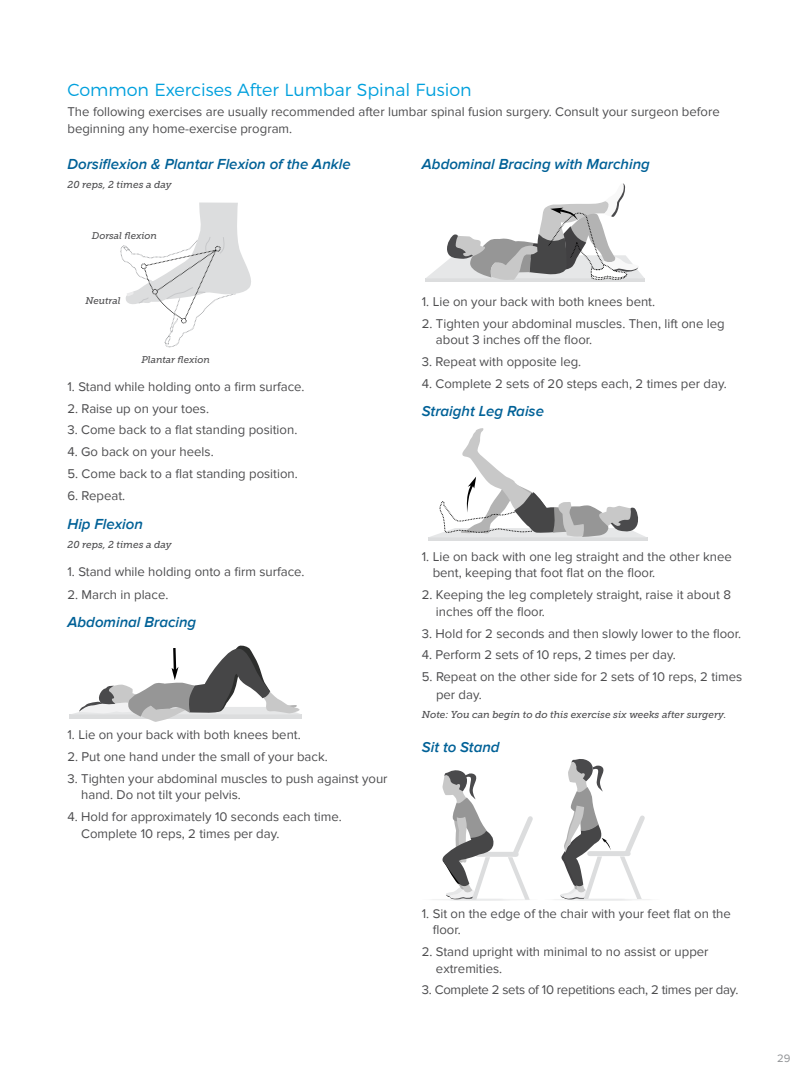
<style>
.page{position:relative;width:810px;height:1080px;background:#fff}
.page>*{position:absolute;margin:0;border:0;box-sizing:border-box;transform-origin:0 0}
.t1{font:300 17.5px "Montserrat";color:#00a0dd}
.t2{font:italic 600 15px "Proxima Nova";color:#006197}
.t3{font:13.12px/16.2px "Proxima Nova";color:#4d4d4f}
.t4{font:13.12px "Proxima Nova";letter-spacing:-.02em;color:#4d4d4f}
.t5{font:11.25px "Proxima Nova";color:#939598}
.t6{font:italic 10px "Museo Slab 500";color:#4d4d4f}
.t7{font:italic 9.62px "Museo Slab 500";color:#4d4d4f}
</style>
<div class="page">
<svg style="left:120px;top:203px;width:131px;height:145px"></svg>
<div style="left:478px;top:852px;width:38px;height:5px;background:#dcddde"></div>
<svg style="left:508px;top:816px;width:25px;height:83px"></svg>
<svg style="left:442px;top:770px;width:52px;height:128px"></svg>
<div style="left:590px;top:851px;width:38px;height:5px;background:#dcddde"></div>
<svg style="left:620px;top:815px;width:25px;height:83px"></svg>
<svg style="left:560px;top:759px;width:51px;height:139px"></svg>
<hr style="left:422px;top:898px;width:116px;height:3px;background:#dcddde;border-radius:50%">
<hr style="left:544px;top:898px;width:117px;height:3px;background:#dcddde;border-radius:50%">
<svg style="left:70px;top:645px;width:232px;height:77px"></svg>
<hr style="left:425px;top:278px;width:220px;height:4px;background:#dcddde">
<svg style="left:426px;top:183px;width:218px;height:97px"></svg>
<hr style="left:428px;top:537px;width:219px;height:4px;background:#dcddde">
<svg style="left:430px;top:428px;width:215px;height:109px"></svg>
<h1 class="t1" style="left:68px;top:76px;width:406px">Common Exercises After Lumbar Spinal Fusion</h1>
<p class="t3" style="left:68px;top:104px;width:654px">The following exercises are usually recommended after lumbar spinal fusion surgery. Consult your surgeon before beginning any home-exercise program.</p>
<p class="t2" style="left:68px;top:155px;width:285px">Dorsiflexion &amp; Plantar Flexion of the Ankle</p>
<p class="t6" style="left:68px;top:179px;width:106px">20 reps, 2 times a day</p>
<p class="t7" style="left:92px;top:230px;width:67px">Dorsal flexion</p>
<p class="t7" style="left:86px;top:295px;width:37px">Neutral</p>
<p class="t7" style="left:142px;top:354px;width:70px">Plantar flexion</p>
<p class="t3" style="left:68px;top:378px;width:239px">1. Stand while holding onto a firm surface.</p>
<p class="t3" style="left:68px;top:400px;width:143px">2. Raise up on your toes.</p>
<p class="t3" style="left:68px;top:422px;width:231px">3. Come back to a flat standing position.</p>
<p class="t3" style="left:68px;top:444px;width:148px">4. Go back on your heels.</p>
<p class="t3" style="left:68px;top:466px;width:232px">5. Come back to a flat standing position.</p>
<p class="t3" style="left:68px;top:488px;width:59px">6. Repeat.</p>
<p class="t2" style="left:68px;top:515px;width:77px">Hip Flexion</p>
<p class="t6" style="left:68px;top:539px;width:106px">20 reps, 2 times a day</p>
<p class="t3" style="left:68px;top:563px;width:239px">1. Stand while holding onto a firm surface.</p>
<p class="t3" style="left:68px;top:586px;width:102px">2. March in place.</p>
<p class="t2" style="left:68px;top:614px;width:130px">Abdominal Bracing</p>
<p class="t3" style="left:68px;top:727px;width:235px">1. Lie on your back with both knees bent.</p>
<p class="t3" style="left:68px;top:749px;width:262px">2. Put one hand under the small of your back.</p>
<p class="t3" style="left:81px;top:771px;width:308px;text-indent:-14px">3. Tighten your abdominal muscles to push against your hand. Do not tilt your pelvis.</p>
<p class="t3" style="left:81px;top:809px;width:262px;text-indent:-14px">4. Hold for approximately 10 seconds each time.<br>Complete 10 reps, 2 times per day.</p>
<p class="t2" style="left:422px;top:155px;width:230px">Abdominal Bracing with Marching</p>
<p class="t3" style="left:422px;top:293px;width:235px">1. Lie on your back with both knees bent.</p>
<p class="t3" style="left:436px;top:315px;width:290px;text-indent:-14px">2. Tighten your abdominal muscles. Then, lift one leg about 3 inches off the floor.</p>
<p class="t3" style="left:422px;top:353px;width:161px">3. Repeat with opposite leg.</p>
<p class="t3" style="left:422px;top:375px;width:306px">4. Complete 2 sets of 20 steps each, 2 times per day.</p>
<p class="t2" style="left:422px;top:403px;width:124px">Straight Leg Raise</p>
<p class="t3" style="left:433px;top:549px;width:301px;text-indent:-11px">1. Lie on back with one leg straight and the other knee bent, keeping that foot flat on the floor.</p>
<p class="t3" style="left:436px;top:587px;width:297px;text-indent:-14px">2. Keeping the leg completely straight, raise it about 8 inches off the floor.</p>
<p class="t3" style="left:422px;top:625px;width:321px">3. Hold for 2 seconds and then slowly lower to the floor.</p>
<p class="t3" style="left:422px;top:647px;width:255px">4. Perform 2 sets of 10 reps, 2 times per day.</p>
<p class="t3" style="left:436px;top:668px;width:308px;line-height:17.5px;text-indent:-14px">5. Repeat on the other side for 2 sets of 10 reps, 2 times per day.</p>
<p class="t6" style="left:422px;top:709px;width:306px">Note: You can begin to do this exercise six weeks after surgery.</p>
<p class="t2" style="left:422px;top:739px;width:79px">Sit to Stand</p>
<p class="t3" style="left:433px;top:906px;width:300px;text-indent:-11px">1. Sit on the edge of the chair with your feet flat on the floor.</p>
<p class="t3" style="left:436px;top:944px;width:274px;text-indent:-14px">2. Stand upright with minimal to no assist or upper extremities.</p>
<p class="t4" style="left:422px;top:982px;width:318px">3. Complete 2 sets of 10 repetitions each, 2 times per day.</p>
<p class="t5" style="left:777px;top:1052px;width:15px">29</p>
</div>
